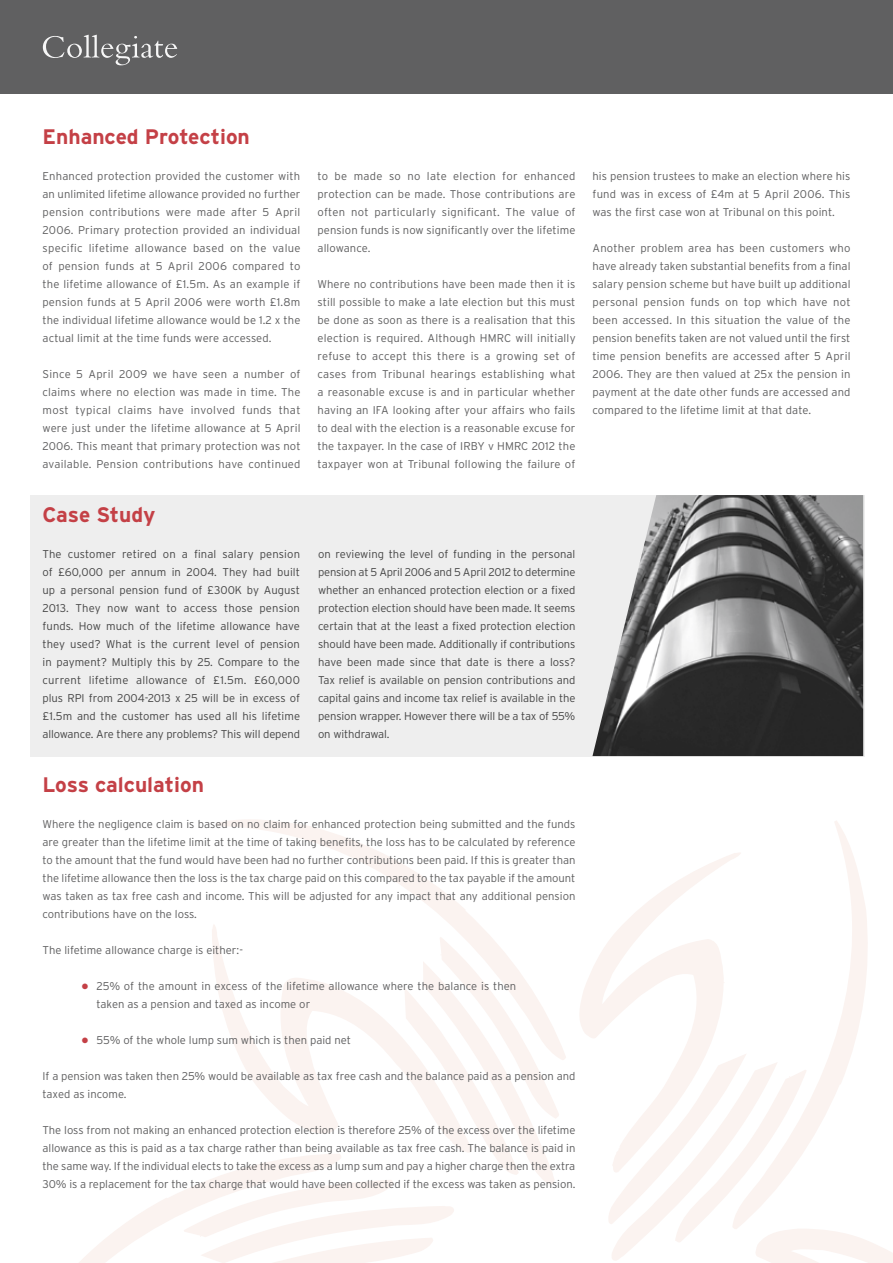
<style>
.page{position:relative;width:893px;height:1263px;background:#fff}
.page>*{position:absolute;margin:0;border:0;box-sizing:border-box;transform-origin:0 0}
.t1{font:700 21px "Interstate";color:#c44046}
.t2{font:300 11.25px/18px "Interstate";color:#5e5e5f;text-align:justify}
.t3{font:300 11.25px/18px "Interstate";letter-spacing:-.01em;color:#454545;text-align:justify}
.s1{font-size:26.25px;color:#c44046}
</style>
<div class="page">
<div style="left:30px;top:495px;width:835px;height:261px;background:#eee"></div>
<svg style="left:830px;top:821px;width:38px;height:232px"></svg>
<svg style="left:580px;top:853px;width:161px;height:200px"></svg>
<svg style="left:609px;top:1053px;width:284px;height:210px"></svg>
<svg style="left:216px;top:819px;width:350px;height:241px"></svg>
<svg style="left:212px;top:924px;width:260px;height:13px"></svg>
<svg style="left:79px;top:937px;width:481px;height:326px"></svg>
<img style="left:592px;top:495px;width:271px;height:261px">
<div style="left:0;top:0;width:893px;height:94px;background:#606061"></div>
<svg style="left:43px;top:35px;width:134px;height:30px"></svg>
<h1 class="t1" style="left:43px;top:125px;width:209px">Enhanced Protection</h1>
<p class="t2" style="left:43px;top:167px;width:260px">Enhanced protection provided the customer with an unlimited lifetime allowance provided no further pension contributions were made after 5 April 2006. Primary protection provided an individual specific lifetime allowance based on the value of pension funds at 5 April 2006 compared to the lifetime allowance of £1.5m. As an example if pension funds at 5 April 2006 were worth £1.8m the individual lifetime allowance would be 1.2 x the actual limit at the time funds were accessed.</p>
<p class="t2" style="left:43px;top:365px;width:260px">Since 5 April 2009 we have seen a number of claims where no election was made in time. The most typical claims have involved funds that were just under the lifetime allowance at 5 April 2006. This meant that primary protection was not available. Pension contributions have continued</p>
<h1 class="t1" style="left:43px;top:503px;width:115px">Case Study</h1>
<p class="t2" style="left:317px;top:167px;width:260px">to be made so no late election for enhanced protection can be made. Those contributions are often not particularly significant. The value of pension funds is now significantly over the lifetime allowance.</p>
<p class="t2" style="left:317px;top:275px;width:260px">Where no contributions have been made then it is still possible to make a late election but this must be done as soon as there is a realisation that this election is required. Although HMRC will initially refuse to accept this there is a growing set of cases from Tribunal hearings establishing what a reasonable excuse is and in particular whether having an IFA looking after your affairs who fails to deal with the election is a reasonable excuse for the taxpayer. In the case of IRBY v HMRC 2012 the taxpayer won at Tribunal following the failure of</p>
<p class="t3" style="left:43px;top:545px;width:259px">The customer retired on a final salary pension of £60,000 per annum in 2004. They had built up a personal pension fund of £300K by August 2013. They now want to access those pension funds. How much of the lifetime allowance have they used? What is the current level of pension in payment? Multiply this by 25. Compare to the current lifetime allowance of £1.5m. £60,000 plus RPI from 2004-2013 x 25 will be in excess of £1.5m and the customer has used all his lifetime allowance. Are there any problems? This will depend</p>
<p class="t3" style="left:318px;top:545px;width:259px">on reviewing the level of funding in the personal pension at 5 April 2006 and 5 April 2012 to determine whether an enhanced protection election or a fixed protection election should have been made. It seems certain that at the least a fixed protection election should have been made. Additionally if contributions have been made since that date is there a loss?<br>Tax relief is available on pension contributions and capital gains and income tax relief is available in the pension wrapper. However there will be a tax of 55% on withdrawal.</p>
<h1 class="t1" style="left:43px;top:773px;width:163px">Loss calculation</h1>
<p class="t2" style="left:43px;top:815px;width:534px">Where the negligence claim is based on no claim for enhanced protection being submitted and the funds are greater than the lifetime limit at the time of taking benefits, the loss has to be calculated by reference to the amount that the fund would have been had no further contributions been paid. If this is greater than the lifetime allowance then the loss is the tax charge paid on this compared to the tax payable if the amount was taken as tax free cash and income. This will be adjusted for any impact that any additional pension contributions have on the loss.</p>
<p class="t2" style="left:43px;top:941px;width:202px">The lifetime allowance charge is either:-</p>
<p class="t2" style="left:97px;top:977px;width:421px;text-indent:-16px"><span class="s1">•</span> 25% of the amount in excess of the lifetime allowance where the balance is then taken as a pension and taxed as income or</p>
<p class="t2" style="left:80px;top:1031px;width:273px"><span class="s1">•</span> 55% of the whole lump sum which is then paid net</p>
<p class="t2" style="left:43px;top:1067px;width:534px">If a pension was taken then 25% would be available as tax free cash and the balance paid as a pension and taxed as income.</p>
<p class="t2" style="left:43px;top:1121px;width:534px">The loss from not making an enhanced protection election is therefore 25% of the excess over the lifetime allowance as this is paid as a tax charge rather than being available as tax free cash. The balance is paid in the same way. If the individual elects to take the excess as a lump sum and pay a higher charge then the extra 30% is a replacement for the tax charge that would have been collected if the excess was taken as pension.</p>
<p class="t2" style="left:592px;top:167px;width:259px">his pension trustees to make an election where his fund was in excess of £4m at 5 April 2006. This was the first case won at Tribunal on this point.</p>
<p class="t2" style="left:592px;top:239px;width:260px">Another problem area has been customers who have already taken substantial benefits from a final salary pension scheme but have built up additional personal pension funds on top which have not been accessed. In this situation the value of the pension benefits taken are not valued until the first time pension benefits are accessed after 5 April 2006. They are then valued at 25x the pension in payment at the date other funds are accessed and compared to the lifetime limit at that date.</p>
</div>
